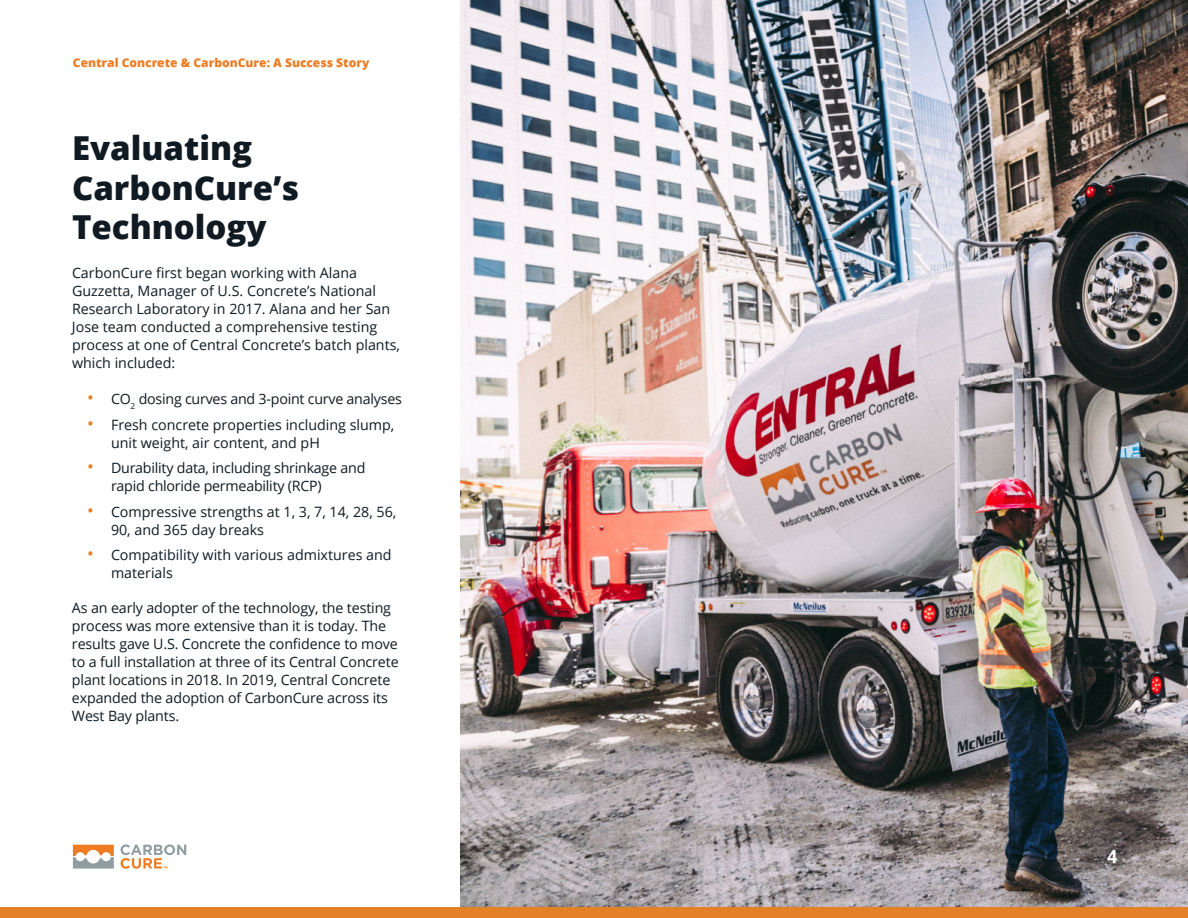
<style>
.page{position:relative;width:1188px;height:918px;background:#fff}
.page>*{position:absolute;margin:0;border:0;box-sizing:border-box;transform-origin:0 0}
.t1{font:800 33px/39.6px "Open Sans";color:#0f1a22}
.t2{font:700 18px "Open Sans";color:#fff}
.t3{font:14.25px/18px "Open Sans";color:#0f1a22}
.t4{font:800 12px "Open Sans";color:#ef7c22}
.s1{font-size:18px;color:#e48127}
</style>
<div class="page">
<img style="left:460px;top:0;width:728px;height:907px">
<svg style="left:73px;top:845px;width:41px;height:24px"></svg>
<svg style="left:121px;top:844px;width:65px;height:25px"></svg>
<div style="left:0;top:907px;width:1188px;height:11px;background:#e48127"></div>
<p class="t4" style="left:73px;top:57px;width:298px">Central Concrete &amp; CarbonCure: A Success Story</p>
<h1 class="t1" style="left:72px;top:132px;width:229px">Evaluating<br>CarbonCure’s<br>Technology</h1>
<p class="t3" style="left:72px;top:264px;width:330px">CarbonCure 昀椀rst began working with Alana Guzzetta, Manager of U.S. Concrete’s National Research Laboratory in 2017. Alana and her San Jose team conducted a comprehensive testing process at one of Central Concrete’s batch plants, which included:</p>
<p class="t3" style="left:87px;top:392px;width:317px"><span class="s1">•</span> CO<sub>2</sub> dosing curves and 3-point curve analyses</p>
<p class="t3" style="left:111px;top:417px;width:285px;text-indent:-24px"><span class="s1">•</span> Fresh concrete properties including slump, unit weight, air content, and pH</p>
<p class="t3" style="left:111px;top:459px;width:256px;text-indent:-24px"><span class="s1">•</span> Durability data, including shrinkage and rapid chloride permeability (RCP)</p>
<p class="t3" style="left:111px;top:504px;width:287px;text-indent:-24px"><span class="s1">•</span> Compressive strengths at 1, 3, 7, 14, 28, 56,<br>90, and 365 day breaks</p>
<p class="t3" style="left:111px;top:548px;width:282px;text-indent:-24px"><span class="s1">•</span> Compatibility with various admixtures and materials</p>
<p class="t3" style="left:72px;top:600px;width:328px">As an early adopter of the technology, the testing process was more extensive than it is today. The results gave U.S. Concrete the con昀椀dence to move to a full installation at three of its Central Concrete plant locations in 2018. In 2019, Central Concrete expanded the adoption of CarbonCure across its West Bay plants.</p>
<p class="t2" style="left:1107px;top:850px;width:12px">4</p>
</div>
